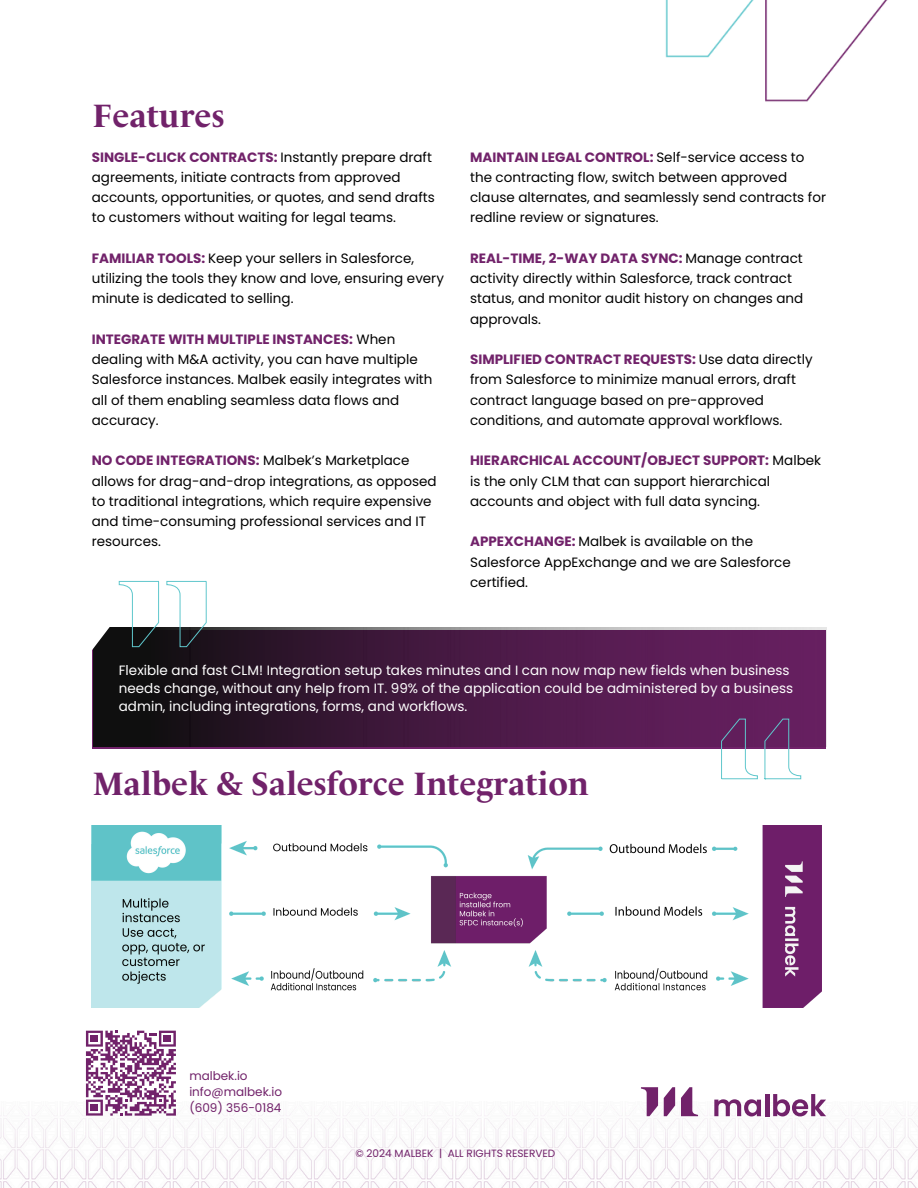
<style>
.page{position:relative;width:918px;height:1188px;background:#fff}
.page>*{position:absolute;margin:0;border:0;box-sizing:border-box;transform-origin:0 0}
.t1{font:700 33px "Le Monde Livre Pro";color:#71226a}
.t2{font:13.5px/20.2px "Poppins";color:#000}
.t3{font:13.5px/18px "Poppins";color:#fff}
.t4{font:12px/16px "Poppins";color:#71226a}
.t5{font:10.5px "Poppins";color:#71226a}
.s1{font-weight:700;color:#71226a}
</style>
<div class="page">
<img style="left:0;top:1101px;width:918px;height:87px">
<svg style="left:86px;top:1031px;width:90px;height:85px"></svg>
<div style="left:91px;top:1035px;width:7px;height:7px;background:#71226a"></div>
<div style="left:164px;top:1035px;width:7px;height:7px;background:#71226a"></div>
<div style="left:91px;top:1104px;width:7px;height:7px;background:#71226a"></div>
<svg style="left:641px;top:1087px;width:17px;height:29px"></svg>
<svg style="left:681px;top:1087px;width:17px;height:29px"></svg>
<svg style="left:664px;top:1087px;width:11px;height:29px"></svg>
<svg style="left:714px;top:1099px;width:47px;height:17px"></svg>
<hr style="left:765px;top:1094px;width:4px;height:22px;background:#71226a">
<svg style="left:773px;top:1094px;width:53px;height:22px"></svg>
<img style="left:665px;top:0;width:223px;height:102px">
<img style="left:93px;top:627px;width:733px;height:120px">
<svg style="left:721px;top:719px;width:80px;height:60px"></svg>
<svg style="left:92px;top:580px;width:115px;height:101px"></svg>
<img style="left:92px;top:825px;width:730px;height:182px">
<h1 class="t1" style="left:93px;top:89px;width:133px">Features</h1>
<h2 class="t2" style="left:92px;top:147px;width:344px"><span class="s1">SINGLE-CLICK CONTRACTS:</span> Instantly prepare draft agreements, initiate contracts from approved accounts, opportunities, or quotes, and send drafts to customers without waiting for legal teams.</h2>
<p class="t2" style="left:92px;top:248px;width:354px"><span class="s1">FAMILIAR TOOLS:</span> Keep your sellers in Salesforce, utilizing the tools they know and love, ensuring every minute is dedicated to selling.</p>
<h2 class="t2" style="left:92px;top:329px;width:342px"><span class="s1">INTEGRATE WITH MULTIPLE INSTANCES:</span> When dealing with M&amp;A activity, you can have multiple Salesforce instances. Malbek easily integrates with all of them enabling seamless data flows and accuracy.</h2>
<p class="t2" style="left:92px;top:451px;width:346px"><span class="s1">NO CODE INTEGRATIONS:</span> Malbek’s Marketplace allows for drag-and-drop integrations, as opposed to traditional integrations, which require expensive and time-consuming professional services and IT resources.</p>
<p class="t2" style="left:470px;top:147px;width:357px"><span class="s1">MAINTAIN LEGAL CONTROL:</span> Self-service access to the contracting flow, switch between approved clause alternates, and seamlessly send contracts for redline review or signatures.</p>
<h2 class="t2" style="left:470px;top:248px;width:335px"><span class="s1">REAL-TIME, 2-WAY DATA SYNC:</span> Manage contract activity directly within Salesforce, track contract status, and monitor audit history on changes and approvals.</h2>
<h2 class="t2" style="left:470px;top:349px;width:344px"><span class="s1">SIMPLIFIED CONTRACT REQUESTS:</span> Use data directly from Salesforce to minimize manual errors, draft contract language based on pre-approved conditions, and automate approval workflows.</h2>
<h2 class="t2" style="left:470px;top:451px;width:353px"><span class="s1">HIERARCHICAL ACCOUNT/OBJECT SUPPORT:</span> Malbek is the only CLM that can support hierarchical accounts and object with full data syncing.</h2>
<h2 class="t2" style="left:470px;top:532px;width:322px"><span class="s1">APPEXCHANGE:</span> Malbek is available on the<br>Salesforce AppExchange and we are Salesforce certified.</h2>
<p class="t3" style="left:119px;top:661px;width:676px">Flexible and fast CLM! Integration setup takes minutes and I can now map new fields when business needs change, without any help from IT. 99% of the application could be administered by a business admin, including integrations, forms, and workflows.</p>
<p class="t1" style="left:93px;top:757px;width:498px">Malbek &amp; Salesforce Integration</p>
<h2 class="t4" style="left:189px;top:1068px;width:94px">malbek.io info@malbek.io (609) 356-0184</h2>
<p class="t5" style="left:355px;top:1145px;width:201px">© 2024 MALBEK | ALL RIGHTS RESERVED</p>
</div>
